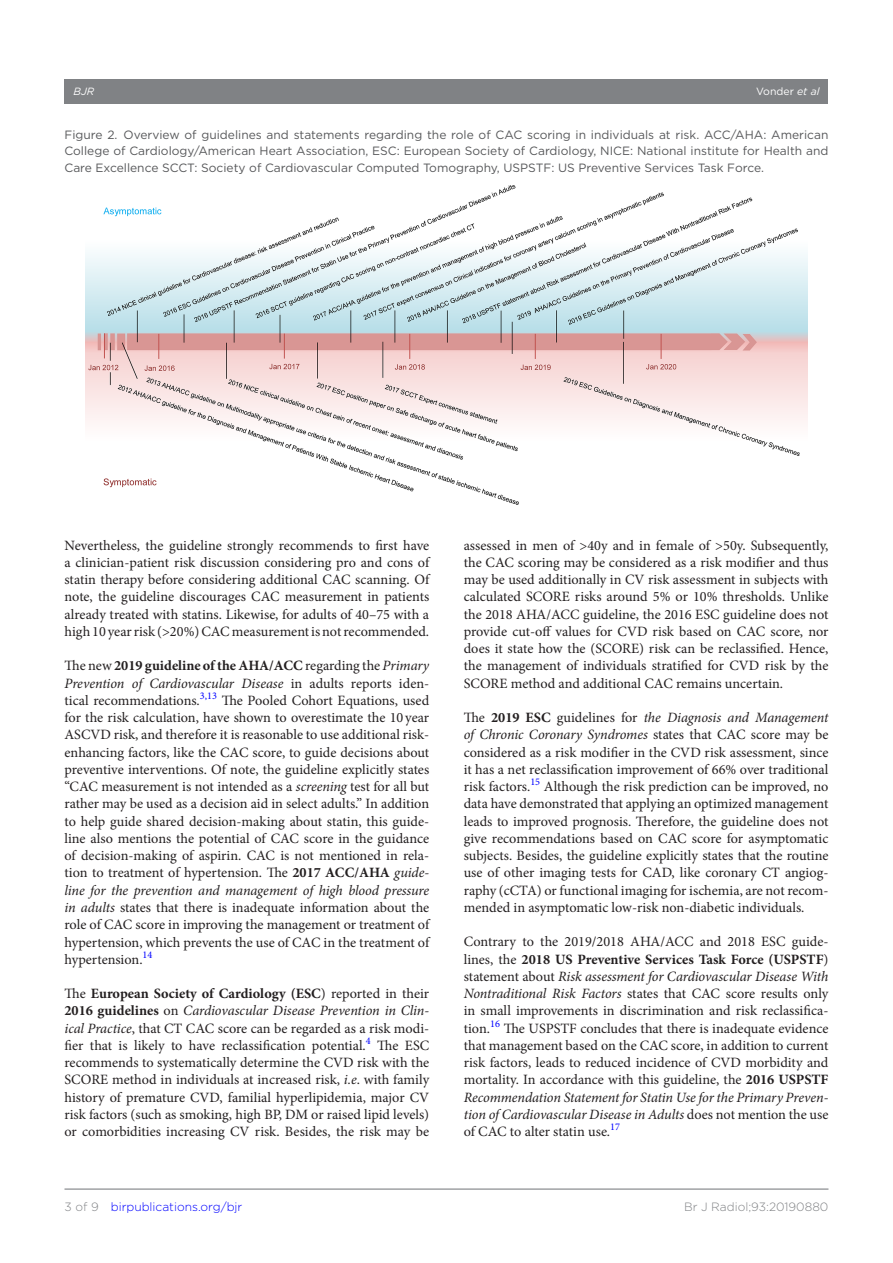
<style>
.page{position:relative;width:893px;height:1263px;background:#fff}
.page>*{position:absolute;margin:0;border:0;box-sizing:border-box;transform-origin:0 0}
.t1{font:14.25px/17.2px "Minion Pro";color:#231f20;text-align:justify}
.t2{font:12px/16.5px "Gotham";color:#57585a;text-align:justify}
.t3{font:300 12px "Gotham";color:#00f}
.t4{font:300 12px "Gotham";color:#808285}
.t5{font:10.5px "Gotham";color:#fff}
.t6{font:italic 10.5px "Gotham";color:#fff}
.s1{font-style:italic}
.s2{font-weight:700}
.s3{color:#808285}
</style>
<div class="page">
<div style="left:64px;top:79px;width:764px;height:24px;background:#808285"></div>
<hr style="left:64px;top:1188px;width:764px;height:2px;background:#808285">
<img style="left:85px;top:186px;width:723px;height:318px">
<p class="t6" style="left:74px;top:85px;width:22px">BJR</p>
<p class="t5" style="left:756px;top:85px;width:65px">Vonder <span class="s1">et al</span></p>
<p class="t2" style="left:64px;top:126px;width:765px">Figure 2. Overview of guidelines and statements regarding the role of CAC scoring in individuals at risk. ACC/AHA: American College of Cardiology/American Heart Association, ESC: European Society of Cardiology, NICE: National institute for Health and Care Excellence SCCT: Society of Cardiovascular Computed Tomography, USPSTF: US Preventive Services Task Force.</p>
<p class="t1" style="left:64px;top:536px;width:366px">Nevertheless, the guideline strongly recommends to first have a clinician-patient risk discussion considering pro and cons of statin therapy before considering additional CAC scanning. Of note, the guideline discourages CAC measurement in patients already treated with statins. Likewise, for adults of 40–75 with a high 10 year risk (&gt;20%) CAC measurement is not recommended.</p>
<p class="t1" style="left:64px;top:657px;width:366px">The new <span class="s2">2019 guideline of the AHA/ACC</span> regarding the <span class="s1">Primary Prevention of Cardiovascular Disease</span> in adults reports iden&shy;tical recommendations.<sup>3,13</sup> The Pooled Cohort Equations, used for the risk calculation, have shown to overestimate the 10 year ASCVD risk, and therefore it is reasonable to use additional risk&shy;enhancing factors, like the CAC score, to guide decisions about preventive interventions. Of note, the guideline explicitly states “CAC measurement is not intended as a <span class="s1">screening</span> test for all but rather may be used as a decision aid in select adults.” In addition to help guide shared decision-making about statin, this guide&shy;line also mentions the potential of CAC score in the guidance of decision-making of aspirin. CAC is not mentioned in rela&shy;tion to treatment of hypertension. The <span class="s2">2017 ACC/AHA</span> <span class="s1">guide&shy;line for the prevention and management of high blood pressure in adults</span> states that there is inadequate information about the role of CAC score in improving the management or treatment of hypertension, which prevents the use of CAC in the treatment of hypertension.<sup>14</sup></p>
<p class="t1" style="left:64px;top:985px;width:366px">The <span class="s2">European Society of Cardiology (ESC</span>) reported in their <span class="s2">2016 guidelines</span> on <span class="s1">Cardiovascular Disease Prevention in Clin&shy;ical Practice</span>, that CT CAC score can be regarded as a risk modi&shy;fier that is likely to have reclassification potential.<sup>4</sup> The ESC recommends to systematically determine the CVD risk with the SCORE method in individuals at increased risk, <span class="s1">i.e</span>. with family history of premature CVD, familial hyperlipidemia, major CV risk factors (such as smoking, high BP, DM or raised lipid levels) or comorbidities increasing CV risk. Besides, the risk may be</p>
<p class="t3" style="left:64px;top:1199px;width:179px"><span class="s3">3 of 9</span> birpublications.org/bjr</p>
<p class="t1" style="left:464px;top:536px;width:366px">assessed in men of &gt;40y and in female of &gt;50y. Subsequently, the CAC scoring may be considered as a risk modifier and thus may be used additionally in CV risk assessment in subjects with calculated SCORE risks around 5% or 10% thresholds. Unlike the 2018 AHA/ACC guideline, the 2016 ESC guideline does not provide cut-off values for CVD risk based on CAC score, nor does it state how the (SCORE) risk can be reclassified. Hence, the management of individuals stratified for CVD risk by the SCORE method and additional CAC remains uncertain.</p>
<p class="t1" style="left:464px;top:709px;width:366px">The <span class="s2">2019 ESC</span> guidelines for <span class="s1">the Diagnosis and Management of Chronic Coronary Syndromes</span> states that CAC score may be considered as a risk modifier in the CVD risk assessment, since it has a net reclassification improvement of 66% over traditional risk factors.<sup>15</sup> Although the risk prediction can be improved, no data have demonstrated that applying an optimized management leads to improved prognosis. Therefore, the guideline does not give recommendations based on CAC score for asymptomatic subjects. Besides, the guideline explicitly states that the routine use of other imaging tests for CAD, like coronary CT angiog&shy;raphy (cCTA) or functional imaging for ischemia, are not recom&shy;mended in asymptomatic low-risk non-diabetic individuals.</p>
<p class="t1" style="left:464px;top:933px;width:366px">Contrary to the 2019/2018 AHA/ACC and 2018 ESC guide&shy;lines, the <span class="s2">2018 US Preventive Services Task Force (USPSTF</span>) statement about <span class="s1">Risk assessment for Cardiovascular Disease With Nontraditional Risk Factors</span> states that CAC score results only in small improvements in discrimination and risk reclassifica&shy;tion.<sup>16</sup> The USPSTF concludes that there is inadequate evidence that management based on the CAC score, in addition to current risk factors, leads to reduced incidence of CVD morbidity and mortality. In accordance with this guideline, the <span class="s2">2016 USPSTF </span><span class="s1">Recommendation Statement for Statin Use for the Primary Preven&shy;tion of Cardiovascular Disease in Adults</span> does not mention the use of CAC to alter statin use.<sup>17</sup></p>
<p class="t4" style="left:684px;top:1199px;width:146px">Br J Radiol;93:20190880</p>
</div>
